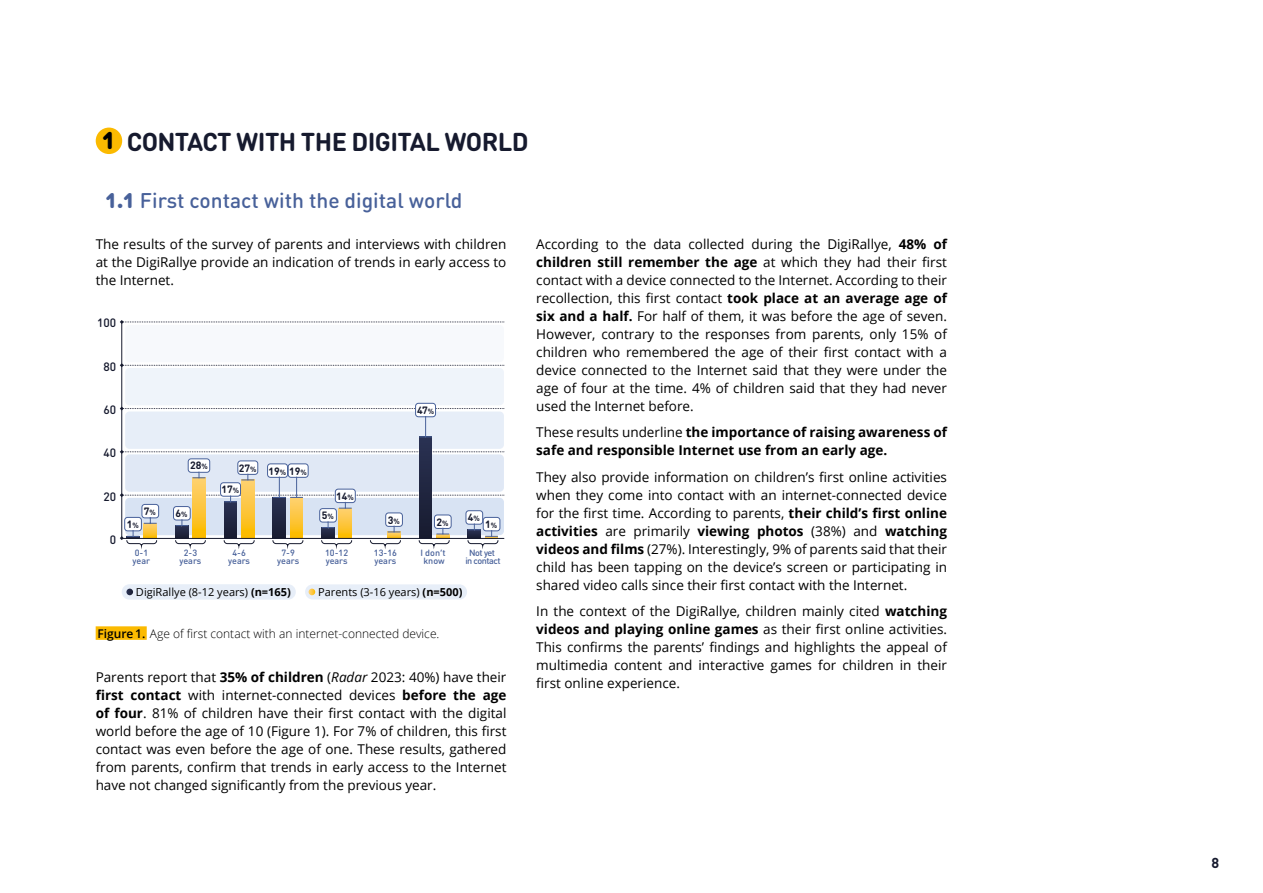
<style>
.page{position:relative;width:1263px;height:893px;background:#fff}
.page>*{position:absolute;margin:0;border:0;box-sizing:border-box;transform-origin:0 0}
.t1{font:700 25.5px "DIN Round Pro";letter-spacing:-.025em;color:#161a2e}
.t2{font:500 21px "DIN Round Pro";color:#48619a}
.t3{font:700 14.25px "DIN Round Pro";color:#161a2e}
.t4{font:13.5px/18px "Open Sans";color:#000;text-align:justify}
.t5{font:700 13.5px/18px "Open Sans";color:#000}
.Mention_de_graphe__figure{font:300 12px "Open Sans";color:#000}
.Graph{font:500 12px "DIN Round Pro";color:#161a2e}
.Graph-2{font:10.95px "Open Sans";color:#000}
.Graph-3{font:700 10.5px "DIN Round Pro";color:#161a2e}
.Graph-4{font:500 9px/7.5px "DIN Round Pro";letter-spacing:-.01em;color:#48619a;text-align:center}
.Graph-5{font:500 9px/7.5px "DIN Round Pro";letter-spacing:-.05em;color:#48619a;text-align:center}
.s1{font-weight:900;font-size:24px;color:#000}
.s2{font-weight:900}
.s3{font-size:7.5px}
.s4{font-weight:700}
.s5{font-weight:600}
.s6{font-style:italic}
.s7{font-weight:400}
</style>
<div class="page">
<div style="left:96px;top:128px;width:26px;height:26px;background:#fbba00;border-radius:50%"></div>
<div style="left:96px;top:626px;width:51px;height:14px;background:#fbba00"></div>
<svg style="left:121px;top:324px;width:383px;height:215px"></svg>
<svg style="left:224px;top:540px;width:31px;height:6px"></svg>
<svg style="left:273px;top:540px;width:30px;height:6px"></svg>
<div style="left:142px;top:504px;width:17px;height:14px;background:#fff;border-radius:3px"></div>
<div style="left:142px;top:504px;width:17px;height:14px;border:1px solid #48619a;border-radius:3px"></div>
<svg style="left:144px;top:517px;width:13px;height:7px"></svg>
<div style="left:188px;top:459px;width:22px;height:13px;background:#fff;border-radius:3px"></div>
<div style="left:188px;top:459px;width:22px;height:13px;border:1px solid #48619a;border-radius:3px"></div>
<div style="left:173px;top:507px;width:17px;height:13px;background:#fff;border-radius:3px"></div>
<div style="left:173px;top:506px;width:17px;height:14px;border:1px solid #48619a;border-radius:3px"></div>
<svg style="left:175px;top:519px;width:31px;height:27px"></svg>
<div style="left:386px;top:513px;width:16px;height:13px;background:#fff;border-radius:3px"></div>
<div style="left:385px;top:513px;width:18px;height:14px;border:1px solid #48619a;border-radius:3px"></div>
<svg style="left:370px;top:526px;width:31px;height:20px"></svg>
<div style="left:466px;top:511px;width:17px;height:13px;background:#fff;border-radius:3px"></div>
<div style="left:466px;top:510px;width:17px;height:14px;border:1px solid #48619a;border-radius:3px"></div>
<div style="left:434px;top:515px;width:17px;height:13px;background:#fff;border-radius:3px"></div>
<div style="left:434px;top:515px;width:17px;height:14px;border:1px solid #48619a;border-radius:3px"></div>
<svg style="left:419px;top:528px;width:31px;height:18px"></svg>
<div style="left:320px;top:509px;width:16px;height:13px;background:#fff;border-radius:3px"></div>
<div style="left:319px;top:508px;width:18px;height:14px;border:1px solid #48619a;border-radius:3px"></div>
<svg style="left:321px;top:521px;width:31px;height:25px"></svg>
<div style="left:238px;top:461px;width:20px;height:13px;background:#fff;border-radius:3px"></div>
<div style="left:238px;top:461px;width:20px;height:14px;border:1px solid #48619a;border-radius:3px"></div>
<div style="left:288px;top:464px;width:20px;height:13px;background:#fff;border-radius:3px"></div>
<div style="left:288px;top:464px;width:20px;height:14px;border:1px solid #48619a;border-radius:3px"></div>
<div style="left:416px;top:403px;width:19px;height:14px;background:#fff;border-radius:3px"></div>
<div style="left:415px;top:403px;width:21px;height:14px;border:1px solid #48619a;border-radius:3px"></div>
<div style="left:125px;top:517px;width:16px;height:14px;background:#fff;border-radius:3px"></div>
<div style="left:124px;top:517px;width:18px;height:14px;border:1px solid #48619a;border-radius:3px"></div>
<div style="left:483px;top:517px;width:17px;height:14px;background:#fff;border-radius:3px"></div>
<div style="left:483px;top:517px;width:17px;height:14px;border:1px solid #48619a;border-radius:3px"></div>
<svg style="left:468px;top:523px;width:30px;height:23px"></svg>
<div style="left:268px;top:464px;width:19px;height:13px;background:#fff;border-radius:3px"></div>
<div style="left:267px;top:464px;width:21px;height:14px;border:1px solid #48619a;border-radius:3px"></div>
<div style="left:122px;top:584px;width:174px;height:16px;background:#e7eef8;border-radius:8px"></div>
<div style="left:305px;top:584px;width:162px;height:15px;background:#e7eef8;border-radius:8px"></div>
<svg style="left:126px;top:589px;width:7px;height:6px"></svg>
<svg style="left:309px;top:589px;width:6px;height:6px"></svg>
<svg style="left:120px;top:363px;width:384px;height:4px"></svg>
<svg style="left:120px;top:320px;width:384px;height:4px"></svg>
<svg style="left:120px;top:407px;width:384px;height:31px"></svg>
<svg style="left:120px;top:450px;width:384px;height:4px"></svg>
<svg style="left:120px;top:472px;width:384px;height:37px"></svg>
<svg style="left:120px;top:530px;width:37px;height:16px"></svg>
<h2 class="t1" style="left:102px;top:124px;width:428px"><span class="s1">1</span> CONTACT WITH THE DIGITAL WORLD</h2>
<h3 class="t2" style="left:105px;top:186px;width:359px"><span class="s2">1.1</span> First contact with the digital world</h3>
<p class="t4" style="left:96px;top:234px;width:412px">The results of the survey of parents and interviews with children at the DigiRallye provide an indication of trends in early access to the Internet.</p>
<p class="Graph" style="left:97px;top:315px;width:21px">100</p>
<p class="Graph" style="left:103px;top:358px;width:14px">80</p>
<p class="Graph" style="left:103px;top:401px;width:14px">60</p>
<p class="Graph-3" style="left:417px;top:403px;width:19px">47<span class="s3">%</span></p>
<p class="Graph" style="left:103px;top:445px;width:14px">40</p>
<p class="Graph" style="left:103px;top:488px;width:14px">20</p>
<p class="Graph" style="left:110px;top:531px;width:8px">0</p>
<p class="Graph-3" style="left:190px;top:458px;width:19px">28<span class="s3">%</span></p>
<p class="Graph-3" style="left:239px;top:460px;width:19px">27<span class="s3">%</span></p>
<p class="Graph-3" style="left:268px;top:463px;width:40px">19<span class="s3">%</span> 19<span class="s3">%</span></p>
<p class="Graph-3" style="left:221px;top:482px;width:19px">17<span class="s3">%</span></p>
<p class="Graph-3" style="left:336px;top:489px;width:19px">14<span class="s3">%</span></p>
<p class="Graph-3" style="left:144px;top:504px;width:14px">7<span class="s3">%</span></p>
<p class="Graph-3" style="left:175px;top:506px;width:14px">6<span class="s3">%</span></p>
<p class="Graph-3" style="left:322px;top:508px;width:14px">5<span class="s3">%</span></p>
<p class="Graph-3" style="left:388px;top:512px;width:14px">3<span class="s3">%</span></p>
<p class="Graph-3" style="left:468px;top:510px;width:14px">4<span class="s3">%</span></p>
<p class="Graph-3" style="left:436px;top:514px;width:14px">2<span class="s3">%</span></p>
<p class="Graph-3" style="left:127px;top:517px;width:14px">1<span class="s3">%</span></p>
<p class="Graph-3" style="left:485px;top:517px;width:14px">1<span class="s3">%</span></p>
<p class="Graph-4" style="left:133px;top:549px;width:19px;text-align:left">0-1 year</p>
<p class="Graph-4" style="left:179px;top:549px;width:23px">2-3 years</p>
<p class="Graph-4" style="left:228px;top:549px;width:23px">4-6 years</p>
<p class="Graph-4" style="left:277px;top:549px;width:23px">7-9 years</p>
<p class="Graph-4" style="left:325px;top:549px;width:25px;text-align:left">10-12 years</p>
<p class="Graph-4" style="left:374px;top:549px;width:25px;text-align:left">13-16 years</p>
<p class="Graph-4" style="left:420px;top:549px;width:27px">I don’t know</p>
<p class="Graph-5" style="left:465px;top:549px;width:37px">Not yet<br>in contact</p>
<p class="Graph-2" style="left:136px;top:584px;width:156px">DigiRallye (8-12 years) <span class="s4">(n=165)</span></p>
<p class="Graph-2" style="left:318px;top:584px;width:146px">Parents (3-16 years) <span class="s4">(n=500)</span></p>
<p class="Mention_de_graphe__figure" style="left:97px;top:625px;width:344px"><span class="s5">Figure1.</span> Age of first contact with an internet-connected device.</p>
<p class="t4" style="left:96px;top:668px;width:412px">Parents report that <span class="s4">35% of children</span> (<span class="s6">Radar</span> 2023: 40%) have their <span class="s4">first contact</span> with internet-connected devices <span class="s4">before the age of four</span>. 81% of children have their first contact with the digital world before the age of 10 (Figure 1). For 7% of children, this first contact was even before the age of one. These results, gathered from parents, confirm that trends in early access to the Internet have not changed significantly from the previous year.</p>
<p class="t4" style="left:536px;top:234px;width:412px">According to the data collected during the DigiRallye, <span class="s4">48% of children still remember the age</span> at which they had their first contact with a device connected to the Internet. According to their recollection, this first contact <span class="s4">took place at an average age of six and a half.</span> For half of them, it was before the age of seven.<br>However, contrary to the responses from parents, only 15% of children who remembered the age of their first contact with a device connected to the Internet said that they were under the age of four at the time. 4% of children said that they had never used the Internet before.</p>
<p class="t5" style="left:536px;top:423px;width:412px"><span class="s7">These results underline</span> the importance of raising awareness of safe and responsible Internet use from an early age.</p>
<p class="t4" style="left:536px;top:467px;width:412px">They also provide information on children’s first online activities when they come into contact with an internet-connected device for the first time. According to parents, <span class="s4">their child’s first online activities</span> are primarily <span class="s4">viewing photos</span> (38%) and <span class="s4">watching videos and films</span> (27%). Interestingly, 9% of parents said that their child has been tapping on the device’s screen or participating in shared video calls since their first contact with the Internet.</p>
<p class="t4" style="left:536px;top:602px;width:412px">In the context of the DigiRallye, children mainly cited <span class="s4">watching videos and playing online games</span> as their first online activities.<br>This confirms the parents’ findings and highlights the appeal of multimedia content and interactive games for children in their first online experience.</p>
<p class="t3" style="left:1211px;top:853px;width:9px">8</p>
</div>
